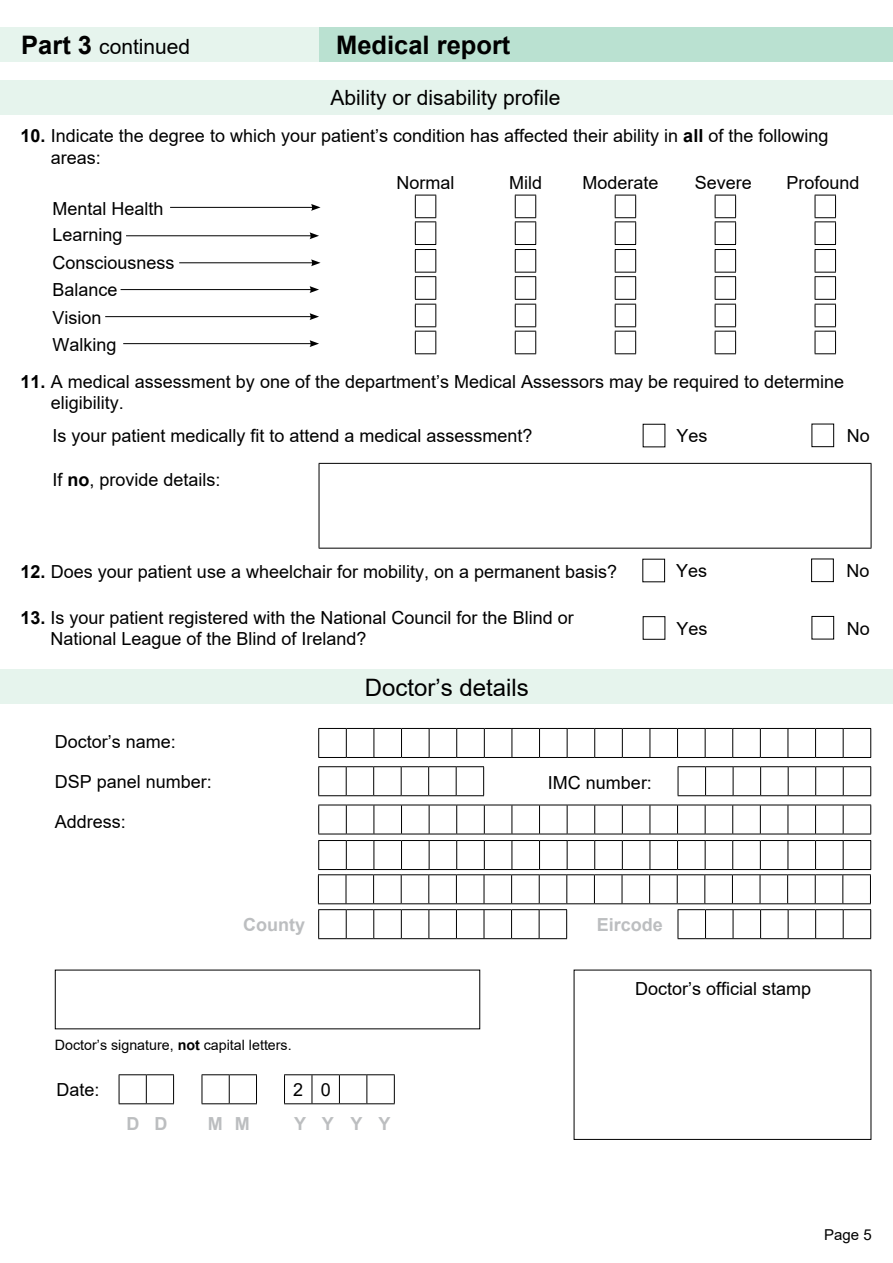
<style>
.page{position:relative;width:893px;height:1263px;background:#fff}
.page>*{position:absolute;margin:0;border:0;box-sizing:border-box;transform-origin:0 0}
.t1{font:700 25.5px "Arial";color:#000}
.t2{font:24px "Arial";color:#000}
.t3{font:21px "Arial";color:#000}
.t4{font:18px/21.6px "Arial";color:#000}
.t5{font:700 18px "Arial";color:#bcbec0}
.t6{font:15px "Arial";color:#000}
.t7{font:14.25px "Arial";color:#000}
.s1{font-weight:700;font-size:25.5px}
.s2{font-weight:700}
</style>
<div class="page">
<hr style="left:319px;top:463px;width:552px;height:1px;background:#000">
<hr style="left:319px;top:464px;width:1px;height:84px;background:#000">
<hr style="left:871px;top:464px;width:1px;height:84px;background:#000">
<hr style="left:319px;top:548px;width:552px;height:1px;background:#000">
<hr style="left:170px;top:207px;width:143px;height:1px;background:#000">
<svg style="left:311px;top:204px;width:10px;height:7px"></svg>
<hr style="left:126px;top:235px;width:186px;height:1px;background:#000">
<svg style="left:310px;top:232px;width:9px;height:7px"></svg>
<hr style="left:179px;top:262px;width:134px;height:1px;background:#000">
<svg style="left:311px;top:259px;width:10px;height:7px"></svg>
<hr style="left:105px;top:316px;width:207px;height:1px;background:#000">
<svg style="left:310px;top:313px;width:9px;height:7px"></svg>
<hr style="left:121px;top:289px;width:191px;height:1px;background:#000">
<svg style="left:310px;top:286px;width:9px;height:7px"></svg>
<div style="left:0;top:81px;width:893px;height:34px;background:#e6f4ed"></div>
<hr style="left:123px;top:343px;width:189px;height:1px;background:#000">
<svg style="left:310px;top:340px;width:9px;height:7px"></svg>
<svg style="left:415px;top:195px;width:21px;height:159px"></svg>
<svg style="left:515px;top:195px;width:21px;height:159px"></svg>
<svg style="left:615px;top:195px;width:21px;height:159px"></svg>
<svg style="left:715px;top:195px;width:21px;height:159px"></svg>
<svg style="left:815px;top:195px;width:21px;height:159px"></svg>
<svg style="left:318px;top:728px;width:553px;height:30px"></svg>
<svg style="left:119px;top:1074px;width:55px;height:30px"></svg>
<svg style="left:202px;top:1074px;width:55px;height:30px"></svg>
<div style="left:574px;top:970px;width:297px;height:170px;border:1px solid #000"></div>
<svg style="left:678px;top:766px;width:193px;height:30px"></svg>
<svg style="left:318px;top:766px;width:166px;height:30px"></svg>
<svg style="left:284px;top:1074px;width:111px;height:30px"></svg>
<div style="left:0;top:670px;width:893px;height:34px;background:#e6f4ed"></div>
<svg style="left:318px;top:805px;width:553px;height:134px"></svg>
<div style="left:319px;top:28px;width:574px;height:34px;background:#bae1d1"></div>
<div style="left:0;top:28px;width:319px;height:34px;background:#e6f4ed"></div>
<div style="left:811px;top:424px;width:23px;height:23px;border:1px solid #000"></div>
<div style="left:811px;top:559px;width:23px;height:23px;border:1px solid #000"></div>
<div style="left:811px;top:616px;width:23px;height:23px;border:1px solid #000"></div>
<div style="left:643px;top:616px;width:22px;height:24px;border:1px solid #000"></div>
<p class="t3" style="left:21px;top:38px;width:171px"><span class="s1">Part 3</span> continued</p>
<h1 class="t1" style="left:336px;top:36px;width:176px">Medical report</h1>
<p class="t3" style="left:330px;top:90px;width:231px">Ability or disability profile</p>
<p class="t4" style="left:51px;top:127px;width:779px;text-indent:-31px"><span class="s2">10.</span> Indicate the degree to which your patient’s condition has affected their ability in <span class="s2">all</span> of the following areas:</p>
<p class="t4" style="left:52px;top:196px;width:124px;line-height:27.2px">Mental Health<br>Learning<br>Consciousness</p>
<p class="t4" style="left:397px;top:173px;width:59px">Normal</p>
<p class="t4" style="left:509px;top:173px;width:34px">Mild</p>
<p class="t4" style="left:583px;top:173px;width:78px">Moderate</p>
<p class="t4" style="left:695px;top:173px;width:59px">Severe</p>
<p class="t4" style="left:786px;top:173px;width:75px">Profound</p>
<p class="t4" style="left:52px;top:281px;width:67px">Balance</p>
<p class="t4" style="left:52px;top:308px;width:51px">Vision</p>
<p class="t4" style="left:52px;top:335px;width:66px">Walking</p>
<p class="t4" style="left:51px;top:372px;width:795px;text-indent:-31px"><span class="s2">11.</span> A medical assessment by one of the department’s Medical Assessors may be required to determine eligibility.</p>
<p class="t4" style="left:52px;top:426px;width:482px">Is your patient medically fit to attend a medical assessment?</p>
<p class="t4" style="left:52px;top:471px;width:170px">If <span class="s2">no</span>, provide details:</p>
<p class="t4" style="left:676px;top:427px;width:33px">Yes</p>
<p class="t4" style="left:847px;top:427px;width:25px">No</p>
<p class="t4" style="left:20px;top:563px;width:598px"><span class="s2">12.</span> Does your patient use a wheelchair for mobility, on a permanent basis?</p>
<p class="t4" style="left:50px;top:608px;width:525px;text-indent:-30px"><span class="s2">13.</span> Is your patient registered with the National Council for the Blind or<br>National League of the Blind of Ireland?</p>
<p class="t4" style="left:55px;top:731px;width:123px">Doctor’s name:</p>
<p class="t4" style="left:55px;top:770px;width:159px">DSP panel number:</p>
<p class="t4" style="left:55px;top:810px;width:73px">Address:</p>
<h2 class="t2" style="left:365px;top:678px;width:166px">Doctor’s details</h2>
<p class="t4" style="left:548px;top:772px;width:106px">IMC number:</p>
<p class="t4" style="left:676px;top:562px;width:33px">Yes</p>
<p class="t4" style="left:846px;top:562px;width:25px">No</p>
<p class="t4" style="left:676px;top:619px;width:33px">Yes</p>
<p class="t4" style="left:847px;top:619px;width:25px">No</p>
<p class="t5" style="left:243px;top:918px;width:63px">County</p>
<p class="t5" style="left:597px;top:918px;width:68px">Eircode</p>
<p class="t7" style="left:55px;top:1039px;width:238px">Doctor’s signature, <span class="s2">not</span> capital letters.</p>
<p class="t4" style="left:56px;top:1078px;width:45px">Date:</p>
<p class="t4" style="left:293px;top:1080px;width:39px">2 0</p>
<p class="t5" style="left:127px;top:1117px;width:43px">D D</p>
<p class="t5" style="left:208px;top:1117px;width:43px">M M</p>
<p class="t5" style="left:294px;top:1117px;width:98px">Y Y Y Y</p>
<p class="t4" style="left:635px;top:980px;width:178px">Doctor’s official stamp</p>
<p class="t6" style="left:824px;top:1229px;width:49px">Page 5</p>
</div>
